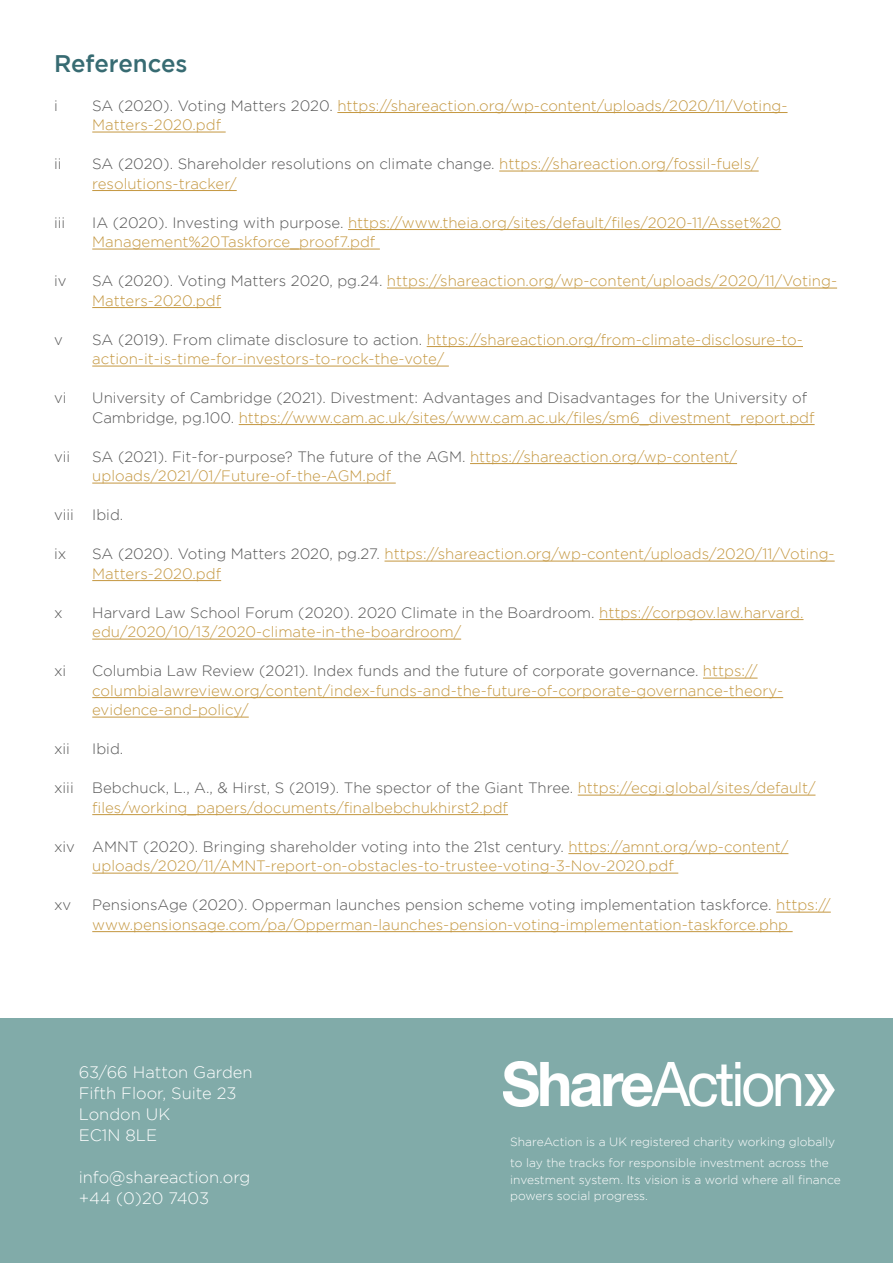
<style>
.page{position:relative;width:893px;height:1263px;background:#fff}
.page>*{position:absolute;margin:0;border:0;box-sizing:border-box;transform-origin:0 0}
.t1{font:500 24px "Gotham";color:#376b72}
.t2{font:300 16.5px "Gotham";color:#fff}
.t3{font:300 15px/19.5px "Gotham";color:#c49740}
.t4{font:300 15px/19.5px "Gotham";color:#565656}
.t5{font:300 12px/21px "Gotham";color:#fff}
.s1{color:#565656}
.s2{color:#c49740}
</style>
<div class="page">
<hr style="left:337px;top:112px;width:450px;height:1px;background:#c49740">
<hr style="left:92px;top:132px;width:134px;height:1px;background:#c49740">
<hr style="left:499px;top:171px;width:260px;height:1px;background:#c49740">
<hr style="left:92px;top:190px;width:145px;height:1px;background:#c49740">
<hr style="left:348px;top:229px;width:433px;height:1px;background:#c49740">
<hr style="left:92px;top:249px;width:288px;height:1px;background:#c49740">
<hr style="left:387px;top:288px;width:450px;height:1px;background:#c49740">
<hr style="left:92px;top:307px;width:129px;height:1px;background:#c49740">
<hr style="left:427px;top:346px;width:376px;height:1px;background:#c49740">
<hr style="left:92px;top:366px;width:357px;height:1px;background:#c49740">
<hr style="left:239px;top:424px;width:576px;height:1px;background:#c49740">
<hr style="left:470px;top:463px;width:267px;height:1px;background:#c49740">
<hr style="left:92px;top:483px;width:304px;height:1px;background:#c49740">
<hr style="left:384px;top:561px;width:451px;height:1px;background:#c49740">
<hr style="left:92px;top:580px;width:129px;height:1px;background:#c49740">
<hr style="left:599px;top:619px;width:204px;height:1px;background:#c49740">
<hr style="left:92px;top:639px;width:369px;height:1px;background:#c49740">
<hr style="left:703px;top:678px;width:55px;height:1px;background:#c49740">
<hr style="left:92px;top:697px;width:691px;height:1px;background:#c49740">
<hr style="left:92px;top:717px;width:157px;height:1px;background:#c49740">
<hr style="left:578px;top:795px;width:237px;height:1px;background:#c49740">
<hr style="left:92px;top:814px;width:416px;height:1px;background:#c49740">
<hr style="left:568px;top:853px;width:220px;height:1px;background:#c49740">
<hr style="left:92px;top:873px;width:586px;height:1px;background:#c49740">
<hr style="left:776px;top:912px;width:55px;height:1px;background:#c49740">
<hr style="left:92px;top:931px;width:701px;height:1px;background:#c49740">
<div style="left:0;top:1018px;width:893px;height:245px;background:#81aba9"></div>
<img style="left:503px;top:1062px;width:332px;height:44px">
<p class="t1" style="left:54px;top:49px;width:135px">References</p>
<p class="t4" style="left:54px;top:95px;width:5px">i</p>
<p class="t3" style="left:92px;top:95px;width:697px"><span class="s1">SA (2020). Voting Matters 2020.</span> https://shareaction.org/wp-content/uploads/2020/11/Voting-<br>Matters-2020.pdf</p>
<p class="t4" style="left:54px;top:154px;width:9px">ii</p>
<p class="t3" style="left:92px;top:154px;width:668px"><span class="s1">SA (2020). Shareholder resolutions on climate change.</span> https://shareaction.org/fossil-fuels/ resolutions-tracker/</p>
<p class="t4" style="left:54px;top:212px;width:13px">iii</p>
<p class="t3" style="left:92px;top:212px;width:690px"><span class="s1">IA (2020). Investing with purpose.</span> https://www.theia.org/sites/default/files/2020-11/Asset%20<br>Management%20Taskforce_proof7.pdf</p>
<p class="t4" style="left:54px;top:271px;width:14px">iv</p>
<p class="t3" style="left:92px;top:271px;width:746px"><span class="s1">SA (2020). Voting Matters 2020, pg.24.</span> https://shareaction.org/wp-content/uploads/2020/11/Voting-<br>Matters-2020.pdf</p>
<p class="t4" style="left:54px;top:329px;width:10px">v</p>
<p class="t3" style="left:92px;top:329px;width:712px"><span class="s1">SA (2019). From climate disclosure to action.</span> https://shareaction.org/from-climate-disclosure-to&shy;action-it-is-time-for-investors-to-rock-the-vote/</p>
<p class="t4" style="left:54px;top:388px;width:14px">vi</p>
<p class="t4" style="left:92px;top:388px;width:724px">University of Cambridge (2021). Divestment: Advantages and Disadvantages for the University of<br>Cambridge, pg.100. <span class="s2">https://www.cam.ac.uk/sites/www.cam.ac.uk/files/sm6_divestment_report.pdf</span></p>
<p class="t4" style="left:54px;top:446px;width:18px">vii</p>
<p class="t3" style="left:92px;top:446px;width:646px"><span class="s1">SA (2021). Fit-for-purpose? The future of the AGM.</span> https://shareaction.org/wp-content/ uploads/2021/01/Future-of-the-AGM.pdf</p>
<p class="t4" style="left:54px;top:505px;width:71px">viii Ibid.</p>
<p class="t4" style="left:54px;top:544px;width:14px">ix</p>
<p class="t3" style="left:92px;top:544px;width:744px"><span class="s1">SA (2020). Voting Matters 2020, pg.27.</span> https://shareaction.org/wp-content/uploads/2020/11/Voting-<br>Matters-2020.pdf</p>
<p class="t4" style="left:54px;top:602px;width:10px">x</p>
<p class="t3" style="left:92px;top:602px;width:713px"><span class="s1">Harvard Law School Forum (2020). 2020 Climate in the Boardroom.</span> https://corpgov.law.harvard. edu/2020/10/13/2020-climate-in-the-boardroom/</p>
<p class="t4" style="left:54px;top:661px;width:14px">xi</p>
<p class="t3" style="left:92px;top:661px;width:692px"><span class="s1">Columbia Law Review (2021). Index funds and the future of corporate governance.</span> https:// columbialawreview.org/content/index-funds-and-the-future-of-corporate-governance-theory&shy;evidence-and-policy/</p>
<p class="t4" style="left:54px;top:739px;width:18px">xii</p>
<p class="t4" style="left:92px;top:739px;width:33px">Ibid.</p>
<p class="t3" style="left:92px;top:778px;width:725px;text-indent:-38px"><span class="s1">xiii Bebchuck, L., A., &amp; Hirst, S (2019). The spector of the Giant Three.</span> https://ecgi.global/sites/default/ files/working_papers/documents/finalbebchukhirst2.pdf</p>
<p class="t3" style="left:92px;top:836px;width:698px;text-indent:-38px"><span class="s1">xiv AMNT (2020). Bringing shareholder voting into the 21st century.</span> https://amnt.org/wp-content/ uploads/2020/11/AMNT-report-on-obstacles-to-trustee-voting-3-Nov-2020.pdf</p>
<p class="t4" style="left:54px;top:895px;width:19px">xv</p>
<p class="t3" style="left:92px;top:895px;width:740px"><span class="s1">PensionsAge (2020). Opperman launches pension scheme voting implementation taskforce.</span> https:// www.pensionsage.com/pa/Opperman-launches-pension-voting-implementation-taskforce.php</p>
<p class="t2" style="left:79px;top:1063px;width:176px">63/66 Hatton Garden</p>
<p class="t2" style="left:79px;top:1084px;width:160px">Fifth Floor, Suite 23</p>
<p class="t2" style="left:79px;top:1105px;width:93px">London UK</p>
<p class="t2" style="left:79px;top:1126px;width:80px">EC1N 8LE</p>
<p class="t2" style="left:79px;top:1168px;width:173px">info@shareaction.org</p>
<p class="t2" style="left:79px;top:1189px;width:132px">+44 (0)20 7403</p>
<p class="t5" style="left:510px;top:1131px;width:327px">ShareAction is a UK registered charity working globally to lay the tracks for responsible investment across the</p>
<p class="t5" style="left:510px;top:1171px;width:332px;line-height:16.5px">investment system. Its vision is a world where all finance powers social progress.</p>
</div>
